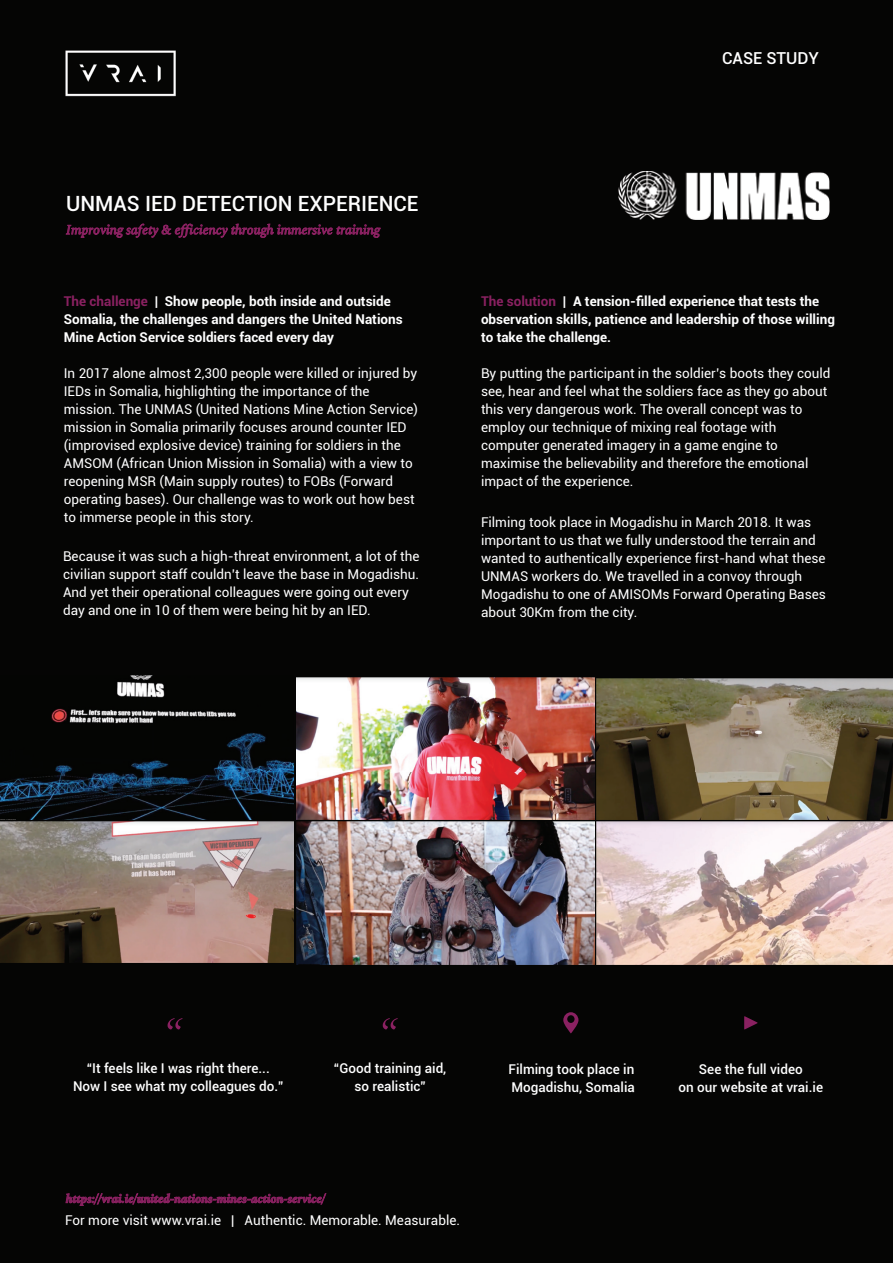
<style>
.page{position:relative;width:893px;height:1263px;background:#050504}
.page>*{position:absolute;margin:0;border:0;box-sizing:border-box;transform-origin:0 0}
.t1{font:500 21px "Roboto";color:#fff}
.t2{font:500 16.5px "Roboto";color:#fff}
.t3{font:13.5px/18px "Roboto";color:#fff}
.t4{font:700 13.5px/18px "Roboto";color:#fff}
.t5{font:500 13.5px/18px "Roboto";color:#fff;text-align:center}
.t6{font:italic 700 12px "Spectral";color:#8a2161}
.s1{color:#8a2161}
</style>
<div class="page">
<svg style="left:66px;top:224px;width:314px;height:14px"></svg>
<img style="left:618px;top:171px;width:212px;height:49px">
<img style="left:0;top:675px;width:293px;height:145px">
<img style="left:296px;top:677px;width:299px;height:95px">
<img style="left:296px;top:772px;width:597px;height:48px">
<img style="left:596px;top:679px;width:297px;height:94px">
<img style="left:0;top:822px;width:294px;height:140px">
<img style="left:296px;top:822px;width:298px;height:142px">
<img style="left:596px;top:822px;width:297px;height:142px">
<svg style="left:168px;top:1018px;width:14px;height:11px"></svg>
<svg style="left:383px;top:1018px;width:15px;height:11px"></svg>
<svg style="left:563px;top:1012px;width:15px;height:21px"></svg>
<svg style="left:744px;top:1016px;width:14px;height:13px"></svg>
<svg style="left:66px;top:1193px;width:260px;height:12px"></svg>
<img style="left:65px;top:50px;width:111px;height:47px">
<h1 class="t1" style="left:66px;top:189px;width:354px">UNMAS IED DETECTION EXPERIENCE</h1>
<p class="t4" style="left:64px;top:292px;width:340px"><span class="s1">The challenge</span> | Show people, both inside and outside<br>Somalia, the challenges and dangers the United Nations<br>Mine Action Service soldiers faced every day</p>
<p class="t3" style="left:64px;top:364px;width:356px">In 2017 alone almost 2,300 people were killed or injured by IEDs in Somalia, highlighting the importance of the mission. The UNMAS (United Nations Mine Action Service) mission in Somalia primarily focuses around counter IED (improvised explosive device) training for soldiers in the AMSOM (African Union Mission in Somalia) with a view to reopening MSR (Main supply routes) to FOBs (Forward operating bases). Our challenge was to work out how best to immerse people in this story.</p>
<p class="t3" style="left:63px;top:547px;width:358px">Because it was such a high-threat environment, a lot of the civilian support staff couldn’t leave the base in Mogadishu.<br>And yet their operational colleagues were going out every day and one in 10 of them were being hit by an IED.</p>
<p class="t2" style="left:722px;top:46px;width:98px">CASE STUDY</p>
<p class="t4" style="left:481px;top:292px;width:356px"><span class="s1">The solution</span> | A tension-filled experience that tests the observation skills, patience and leadership of those willing to take the challenge.</p>
<p class="t3" style="left:481px;top:364px;width:351px">By putting the participant in the soldier’s boots they could see, hear and feel what the soldiers face as they go about this very dangerous work. The overall concept was to employ our technique of mixing real footage with computer generated imagery in a game engine to maximise the believability and therefore the emotional impact of the experience.</p>
<p class="t3" style="left:481px;top:513px;width:346px">Filming took place in Mogadishu in March 2018. It was important to us that we fully understood the terrain and wanted to authentically experience first-hand what these UNMAS workers do. We travelled in a convoy through Mogadishu to one of AMISOMs Forward Operating Bases about 30Km from the city.</p>
<p class="t5" style="left:73px;top:1059px;width:212px">“It feels like I was right there...<br>Now I see what my colleagues do.”</p>
<p class="t5" style="left:334px;top:1059px;width:114px">“Good training aid, so realistic”</p>
<p class="t5" style="left:509px;top:1060px;width:128px;text-align:left">Filming took place in<br>Mogadishu, Somalia</p>
<p class="t5" style="left:679px;top:1060px;width:146px">See the full video<br>on our website at vrai.ie</p>
<p class="t6" style="left:66px;top:1190px;width:261px">https://vrai.ie/united-nations-mines-action-service/</p>
<p class="t3" style="left:65px;top:1210px;width:396px">For more visit www.vrai.ie | Authentic. Memorable. Measurable.</p>
</div>
